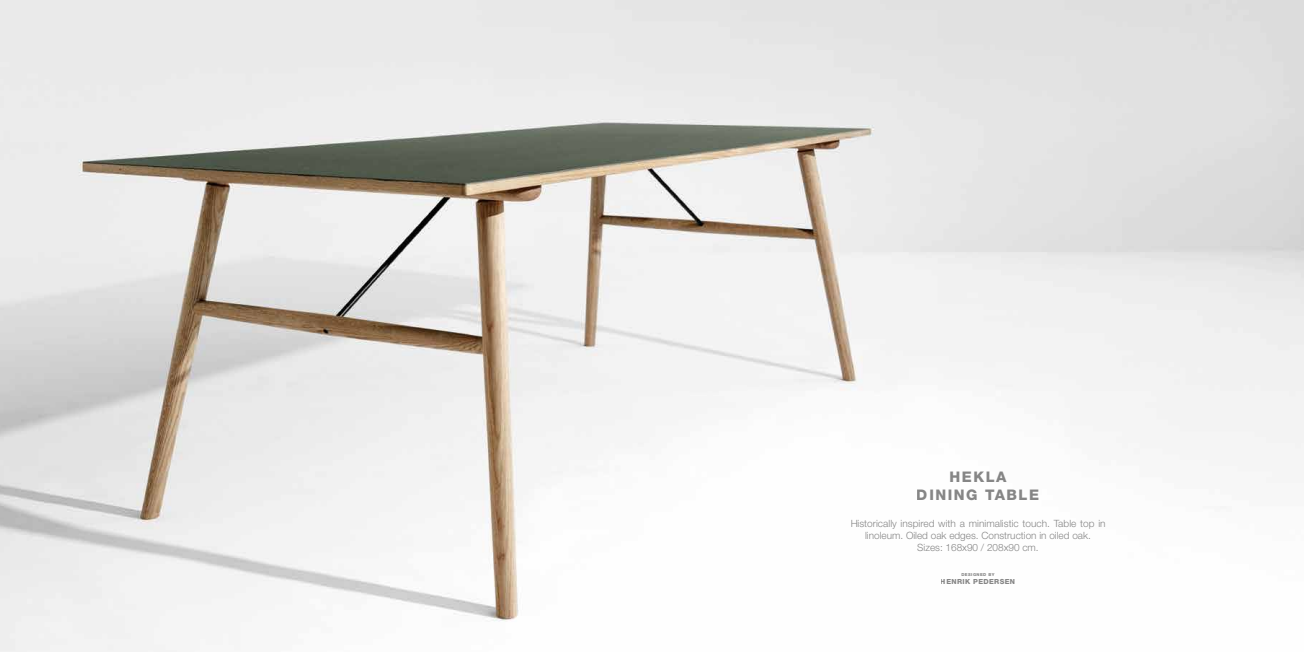
<style>
.page{position:relative;width:1304px;height:652px;background:#fff}
.page>*{position:absolute;margin:0;border:0;box-sizing:border-box;transform-origin:0 0}
.t1{font:800 14.6px/17.9px "Helvetica Neue LT Pro";letter-spacing:.1em;color:#878787;text-align:center}
.t2{font:300 10px/12px "Helvetica Neue LT Pro";color:#878787;text-align:center}
.t3{font:800 7px "Helvetica Neue LT Pro";letter-spacing:.05em;color:#878787}
.t4{font:800 4.1px "Helvetica Neue LT Pro";letter-spacing:.1em;color:#878787}
</style>
<div class="page">
<img style="left:0;top:0;width:1304px;height:652px">
<h1 class="t1" style="left:917px;top:468px;width:124px">HEKLA<br>DINING TABLE</h1>
<p class="t2" style="left:850px;top:517px;width:257px">Historically inspired with a minimalistic touch. Table top in linoleum. Oiled oak edges. Construction in oiled oak.<br>Sizes: 168x90 / 208x90 cm.</p>
<p class="t4" style="left:961px;top:572px;width:35px">DESIGNED BY</p>
<p class="t3" style="left:941px;top:577px;width:76px">HENRIK PEDERSEN</p>
</div>
